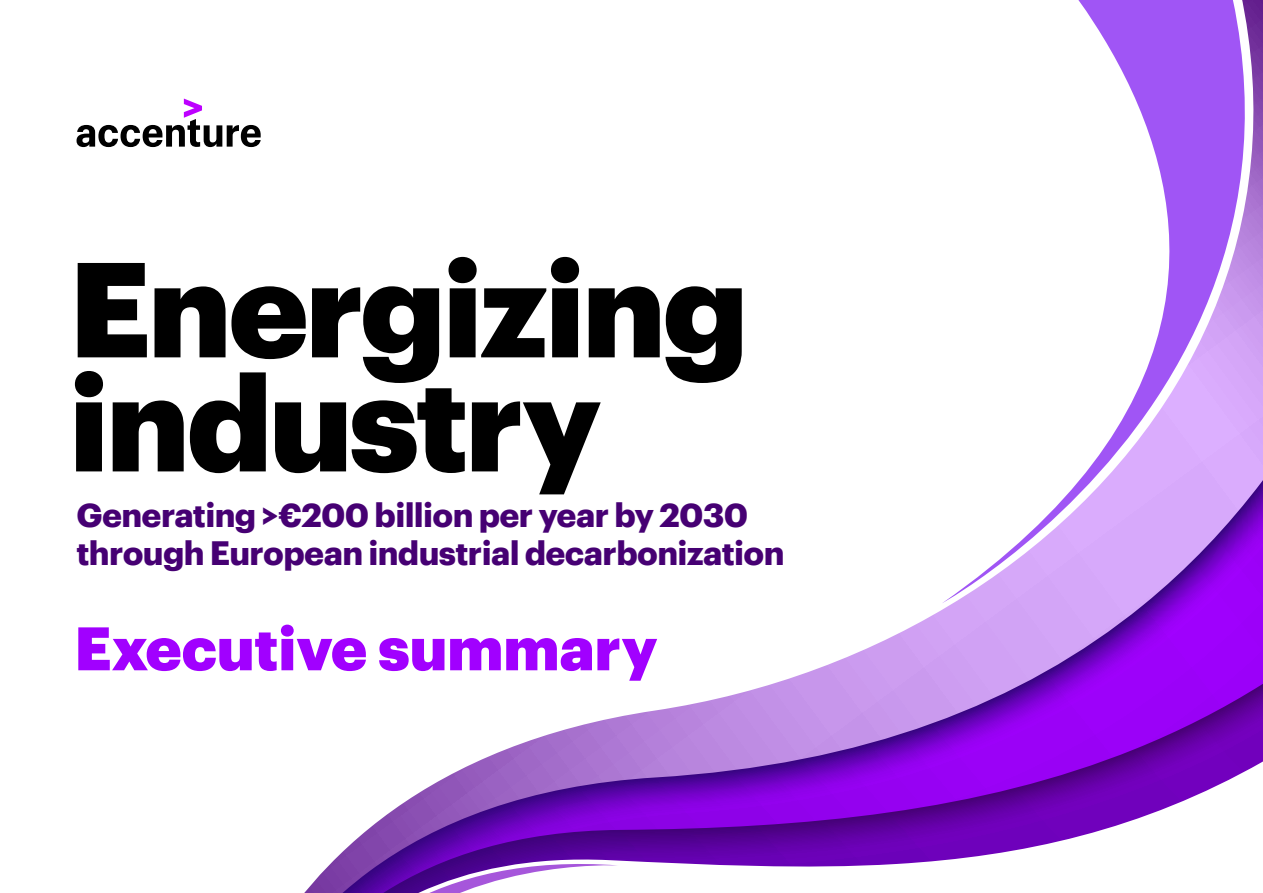
<style>
.page{position:relative;width:1263px;height:893px;background:#fff}
.page>*{position:absolute;margin:0;border:0;box-sizing:border-box;transform-origin:0 0}
.t1{font:900 132px/114px "Graphik";letter-spacing:-.02em;color:#000}
.t2{font:900 60px "Graphik";color:#a100ff}
.t3{font:700 33px/37.5px "Graphik";letter-spacing:-.02em;color:#460073}
</style>
<div class="page">
<svg style="left:1000px;top:684px;width:263px;height:77px;background:#8801dc"></svg>
<svg style="left:1000px;top:761px;width:263px;height:92px"></svg>
<svg style="left:1000px;top:0;width:263px;height:671px"></svg>
<svg style="left:304px;top:559px;width:696px;height:334px"></svg>
<div style="left:0;top:0;width:808px;height:631px;background:#fff"></div>
<svg style="left:77px;top:99px;width:184px;height:48px"></svg>
<h1 class="t1" style="left:69px;top:240px;width:680px">Energizing industry</h1>
<p class="t3" style="left:77px;top:494px;width:709px">Generating &gt;€200 billion per year by 2030 through European industrial decarbonization</p>
<h2 class="t2" style="left:74px;top:602px;width:585px">Executive summary</h2>
</div>
